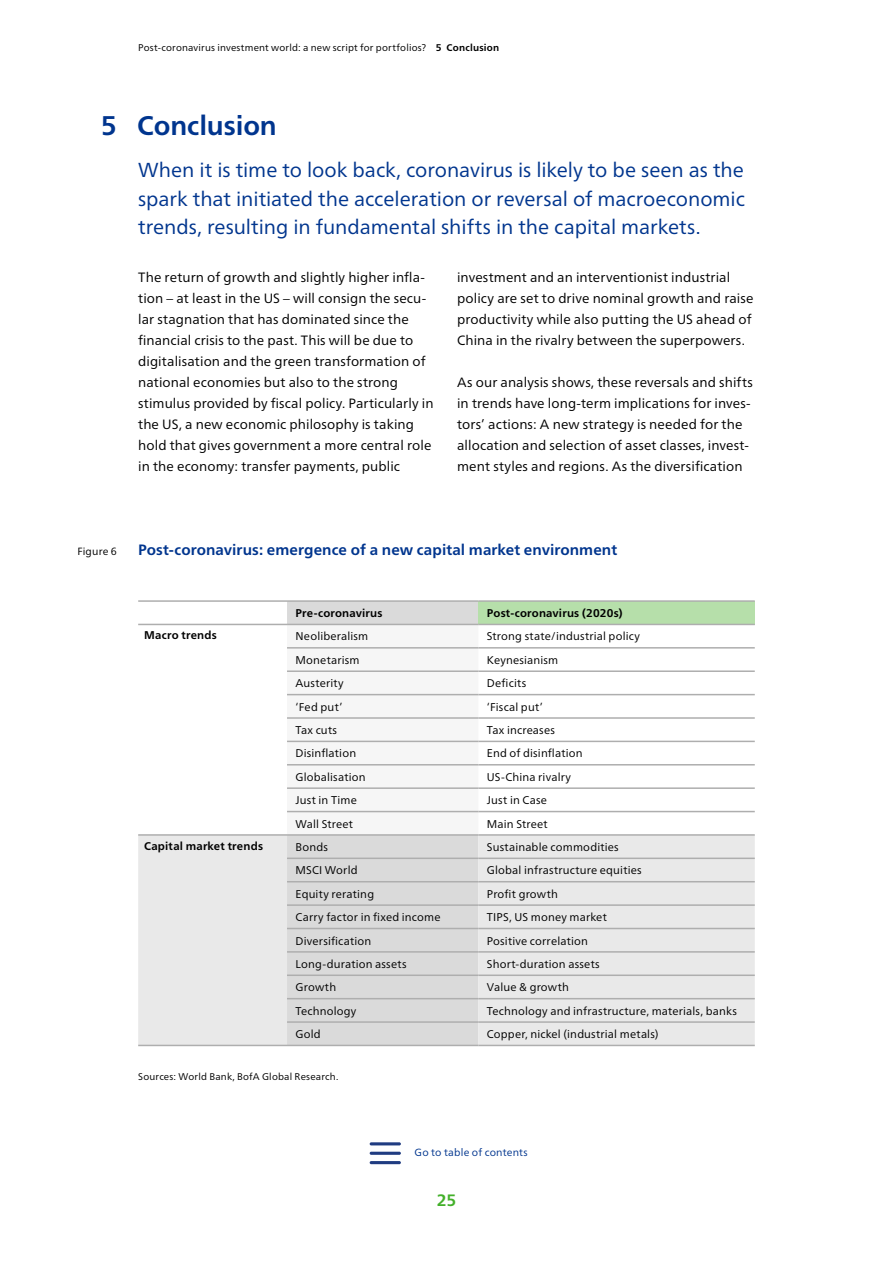
<style>
.page{position:relative;width:893px;height:1263px;background:#fff}
.page>*{position:absolute;margin:0;border:0;box-sizing:border-box;transform-origin:0 0}
.t1{font:700 27px "Frutiger Neue LT Pro";letter-spacing:-.005em;color:#00358e}
.t2{font:20.25px/28.5px "Frutiger Neue LT Pro";color:#00358e;text-align:justify}
.t3{font:700 16.5px "Frutiger Neue LT Pro";color:#43b02a}
.t4{font:700 15px "Frutiger Neue LT Pro";letter-spacing:.005em;color:#00358e}
.t5{font:13.5px/21px "Frutiger Neue LT Pro";letter-spacing:.005em;color:#000}
.t6{font:11.25px "Frutiger Neue LT Pro";letter-spacing:.015em;color:#000}
.t7{font:700 11.25px "Frutiger Neue LT Pro";letter-spacing:.02em;color:#000}
.t8{font:10.5px "Frutiger Neue LT Pro";letter-spacing:.015em;color:#00358e}
.t9{font:10.5px "Frutiger Neue LT Pro";letter-spacing:.015em;color:#000}
.t10{font:9.75px "Frutiger Neue LT Pro";letter-spacing:.02em;color:#000}
.s1{font-weight:700}
</style>
<div class="page">
<hr style="left:370px;top:1161px;width:31px;height:3px;background:#203c81;border-radius:2px">
<hr style="left:370px;top:1152px;width:31px;height:3px;background:#203c81;border-radius:2px">
<hr style="left:370px;top:1142px;width:31px;height:3px;background:#203c81;border-radius:2px">
<svg style="left:138px;top:623px;width:617px;height:190px"></svg>
<div style="left:287px;top:602px;width:191px;height:22px;background:#dadada"></div>
<div style="left:478px;top:601px;width:277px;height:23px;background:#b6dfaa"></div>
<div style="left:287px;top:625px;width:191px;height:188px;background:#f6f6f6"></div>
<svg style="left:138px;top:836px;width:617px;height:209px;background:#e4e4e4"></svg>
<hr style="left:138px;top:1045px;width:149px;height:1px;background:#aeaeae">
<hr style="left:287px;top:647px;width:191px;height:2px;background:#aeaeae">
<hr style="left:478px;top:647px;width:277px;height:2px;background:#aeaeae">
<hr style="left:287px;top:670px;width:191px;height:2px;background:#aeaeae">
<hr style="left:478px;top:670px;width:277px;height:2px;background:#aeaeae">
<hr style="left:287px;top:694px;width:191px;height:1px;background:#aeaeae">
<hr style="left:478px;top:694px;width:277px;height:1px;background:#aeaeae">
<hr style="left:287px;top:717px;width:191px;height:2px;background:#aeaeae">
<hr style="left:478px;top:717px;width:277px;height:2px;background:#aeaeae">
<hr style="left:287px;top:741px;width:191px;height:1px;background:#aeaeae">
<hr style="left:478px;top:741px;width:277px;height:1px;background:#aeaeae">
<hr style="left:287px;top:764px;width:191px;height:1px;background:#aeaeae">
<hr style="left:478px;top:764px;width:277px;height:1px;background:#aeaeae">
<hr style="left:287px;top:787px;width:191px;height:2px;background:#aeaeae">
<hr style="left:478px;top:787px;width:277px;height:2px;background:#aeaeae">
<hr style="left:287px;top:811px;width:191px;height:1px;background:#aeaeae">
<hr style="left:478px;top:811px;width:277px;height:1px;background:#aeaeae">
<hr style="left:138px;top:834px;width:149px;height:2px;background:#aeaeae">
<hr style="left:287px;top:834px;width:191px;height:2px;background:#aeaeae">
<hr style="left:478px;top:834px;width:277px;height:2px;background:#aeaeae">
<hr style="left:287px;top:857px;width:191px;height:2px;background:#aeaeae">
<hr style="left:478px;top:857px;width:277px;height:2px;background:#aeaeae">
<hr style="left:287px;top:881px;width:191px;height:1px;background:#aeaeae">
<hr style="left:478px;top:881px;width:277px;height:1px;background:#aeaeae">
<hr style="left:287px;top:904px;width:191px;height:2px;background:#aeaeae">
<hr style="left:478px;top:904px;width:277px;height:2px;background:#aeaeae">
<hr style="left:287px;top:928px;width:191px;height:1px;background:#aeaeae">
<hr style="left:478px;top:928px;width:277px;height:1px;background:#aeaeae">
<hr style="left:287px;top:951px;width:191px;height:2px;background:#aeaeae">
<hr style="left:478px;top:951px;width:277px;height:2px;background:#aeaeae">
<hr style="left:287px;top:974px;width:191px;height:2px;background:#aeaeae">
<hr style="left:478px;top:974px;width:277px;height:2px;background:#aeaeae">
<hr style="left:287px;top:998px;width:191px;height:1px;background:#aeaeae">
<hr style="left:478px;top:998px;width:277px;height:1px;background:#aeaeae">
<hr style="left:287px;top:1021px;width:191px;height:2px;background:#aeaeae">
<hr style="left:478px;top:1021px;width:277px;height:2px;background:#aeaeae">
<hr style="left:287px;top:1045px;width:191px;height:1px;background:#aeaeae">
<hr style="left:478px;top:1045px;width:277px;height:1px;background:#aeaeae">
<hr style="left:138px;top:600px;width:149px;height:2px;background:#aeaeae">
<hr style="left:138px;top:624px;width:149px;height:1px;background:#aeaeae">
<hr style="left:287px;top:600px;width:191px;height:2px;background:#aeaeae">
<hr style="left:478px;top:600px;width:277px;height:2px;background:#aeaeae">
<hr style="left:287px;top:624px;width:191px;height:1px;background:#aeaeae">
<hr style="left:478px;top:624px;width:277px;height:1px;background:#aeaeae">
<p class="t10" style="left:138px;top:42px;width:363px">Post-coronavirus investment world: a new script for portfolios? <span class="s1">5 Conclusion</span></p>
<h1 class="t1" style="left:101px;top:110px;width:178px">5 Conclusion</h1>
<h2 class="t2" style="left:138px;top:156px;width:608px">When it is time to look back, coronavirus is likely to be seen as the spark that initiated the acceleration or reversal of macroeconomic trends, resulting in fundamental shifts in the capital markets.</h2>
<p class="t5" style="left:138px;top:267px;width:297px">The return of growth and slightly higher infla&shy;tion – at least in the US – will consign the secu&shy;lar stagnation that has dominated since the financial crisis to the past. This will be due to digitalisation and the green transformation of national economies but also to the strong stimulus provided by fiscal policy. Particularly in the US, a new economic philosophy is taking hold that gives government a more central role in the economy: transfer payments, public</p>
<p class="t5" style="left:457px;top:267px;width:298px">investment and an interventionist industrial policy are set to drive nominal growth and raise productivity while also putting the US ahead of China in the rivalry between the superpowers.</p>
<p class="t5" style="left:457px;top:372px;width:297px">As our analysis shows, these reversals and shifts in trends have long-term implications for inves&shy;tors’ actions: A new strategy is needed for the allocation and selection of asset classes, invest&shy;ment styles and regions. As the diversification</p>
<p class="t9" style="left:77px;top:545px;width:41px">Figure 6</p>
<p class="t4" style="left:138px;top:541px;width:480px">Post-coronavirus: emergence of a new capital market environment</p>
<p class="t7" style="left:296px;top:606px;width:89px">Pre-coronavirus</p>
<p class="t7" style="left:487px;top:606px;width:137px">Post-coronavirus (2020s)</p>
<p class="t7" style="left:144px;top:628px;width:74px">Macro trends</p>
<p class="t6" style="left:296px;top:630px;width:74px">Neoliberalism</p>
<p class="t6" style="left:487px;top:630px;width:154px">Strong state/industrial policy</p>
<p class="t6" style="left:296px;top:653px;width:66px">Monetarism</p>
<p class="t6" style="left:487px;top:653px;width:73px">Keynesianism</p>
<p class="t6" style="left:296px;top:676px;width:50px">Austerity</p>
<p class="t6" style="left:487px;top:676px;width:41px">Deficits</p>
<p class="t6" style="left:296px;top:700px;width:48px">‘Fed put’</p>
<p class="t6" style="left:487px;top:700px;width:58px">‘Fiscal put’</p>
<p class="t6" style="left:296px;top:723px;width:43px">Tax cuts</p>
<p class="t6" style="left:487px;top:723px;width:70px">Tax increases</p>
<p class="t6" style="left:296px;top:747px;width:62px">Disinflation</p>
<p class="t6" style="left:487px;top:747px;width:97px">End of disinflation</p>
<p class="t6" style="left:296px;top:770px;width:72px">Globalisation</p>
<p class="t6" style="left:487px;top:770px;width:86px">US-China rivalry</p>
<p class="t6" style="left:296px;top:793px;width:63px">Just in Time</p>
<p class="t6" style="left:487px;top:793px;width:62px">Just in Case</p>
<p class="t6" style="left:296px;top:817px;width:59px">Wall Street</p>
<p class="t6" style="left:487px;top:817px;width:62px">Main Street</p>
<p class="t7" style="left:144px;top:839px;width:120px">Capital market trends</p>
<p class="t6" style="left:296px;top:840px;width:34px">Bonds</p>
<p class="t6" style="left:487px;top:840px;width:133px">Sustainable commodities</p>
<p class="t6" style="left:296px;top:864px;width:64px">MSCI World</p>
<p class="t6" style="left:487px;top:864px;width:156px">Global infrastructure equities</p>
<p class="t6" style="left:296px;top:887px;width:80px">Equity rerating</p>
<p class="t6" style="left:487px;top:887px;width:73px">Profit growth</p>
<p class="t6" style="left:296px;top:910px;width:147px">Carry factor in fixed income</p>
<p class="t6" style="left:487px;top:910px;width:122px">TIPS, US money market</p>
<p class="t6" style="left:296px;top:934px;width:77px">Diversification</p>
<p class="t6" style="left:487px;top:934px;width:103px">Positive correlation</p>
<p class="t6" style="left:296px;top:957px;width:113px">Long-duration assets</p>
<p class="t6" style="left:487px;top:957px;width:114px">Short-duration assets</p>
<p class="t6" style="left:296px;top:981px;width:42px">Growth</p>
<p class="t6" style="left:487px;top:981px;width:84px">Value &amp; growth</p>
<p class="t6" style="left:296px;top:1004px;width:62px">Technology</p>
<p class="t6" style="left:487px;top:1004px;width:252px">Technology and infrastructure, materials, banks</p>
<p class="t6" style="left:296px;top:1027px;width:27px">Gold</p>
<p class="t6" style="left:487px;top:1027px;width:173px">Copper, nickel (industrial metals)</p>
<p class="t10" style="left:138px;top:1071px;width:202px">Sources: World Bank, BofA Global Research.</p>
<p class="t8" style="left:415px;top:1146px;width:115px">Go to table of contents</p>
<p class="t3" style="left:437px;top:1190px;width:21px">25</p>
</div>
